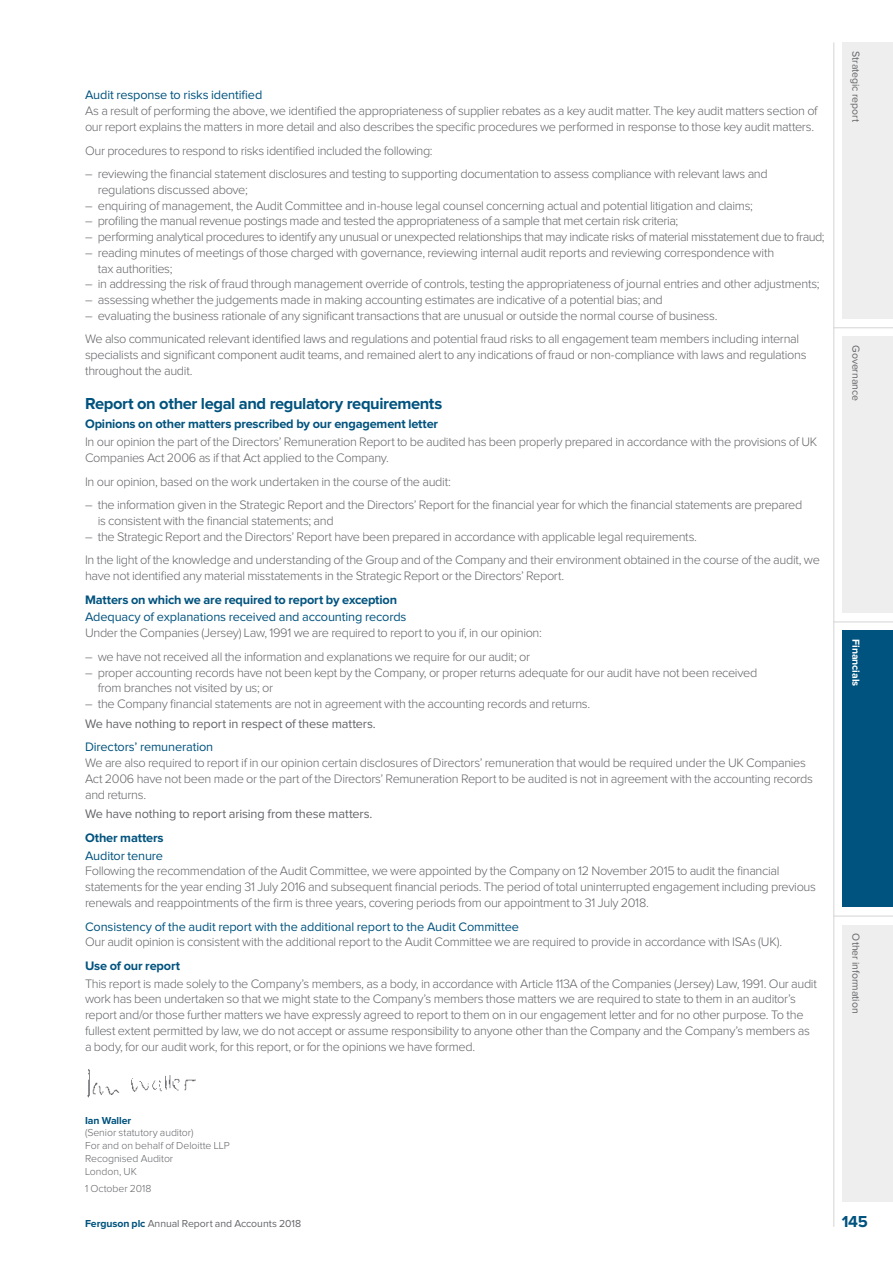
<style>
.page{position:relative;width:893px;height:1263px;background:#fff}
.page>*{position:absolute;margin:0;border:0;box-sizing:border-box;transform-origin:0 0}
.t1{font:700 16.5px "Proxima Nova";letter-spacing:-.025em;color:#00537e}
.t2{font:300 12.75px/15.8px "Proxima Nova";letter-spacing:-.03em;color:#646569}
.t3{font:12.75px "Proxima Nova";letter-spacing:-.01em;color:#00537e}
.t4{font:700 12.75px "Proxima Nova";letter-spacing:-.015em;color:#00537e}
.t5{font:12.75px "Proxima Nova";letter-spacing:-.01em;color:#646569}
.t6{font:300 10.5px/12.8px "Proxima Nova";letter-spacing:-.005em;color:#646569}
.t7{font:10.5px "Proxima Nova";letter-spacing:-.005em;color:#646569}
.t8{font:700 10.5px "Proxima Nova";letter-spacing:-.01em;color:#fff}
.t9{font:700 10.5px "Proxima Nova";letter-spacing:-.01em;color:#00537e}
.s1{font-weight:700;color:#00537e}
</style>
<div class="page">
<img style="left:87px;top:1069px;width:109px;height:29px">
<div style="left:842px;top:43px;width:51px;height:276px;background:#eee"></div>
<div style="left:842px;top:337px;width:51px;height:276px;background:#eee"></div>
<div style="left:842px;top:631px;width:51px;height:276px;background:#00537e"></div>
<div style="left:842px;top:925px;width:51px;height:276px;background:#eee"></div>
<hr style="left:833px;top:43px;width:1px;height:1184px;background:#d4d4d5">
<hr style="left:833px;top:327px;width:60px;height:1px;background:#d4d4d5">
<hr style="left:833px;top:621px;width:60px;height:1px;background:#d4d4d5">
<hr style="left:833px;top:916px;width:60px;height:1px;background:#d4d4d5">
<p class="t3" style="left:85px;top:89px;width:179px">Audit response to risks identified</p>
<p class="t2" style="left:85px;top:104px;width:734px">As a result of performing the above, we identified the appropriateness of supplier rebates as a key audit matter. The key audit matters section of our report explains the matters in more detail and also describes the specific procedures we performed in response to those key audit matters.</p>
<p class="t2" style="left:85px;top:143px;width:349px">Our procedures to respond to risks identified included the following:</p>
<p class="t2" style="left:98px;top:167px;width:671px;text-indent:-13px">– reviewing the financial statement disclosures and testing to supporting documentation to assess compliance with relevant laws and regulations discussed above;</p>
<p class="t2" style="left:85px;top:198px;width:669px">– enquiring of management, the Audit Committee and in-house legal counsel concerning actual and potential litigation and claims;</p>
<p class="t2" style="left:85px;top:214px;width:595px">– profiling the manual revenue postings made and tested the appropriateness of a sample that met certain risk criteria;</p>
<p class="t2" style="left:85px;top:230px;width:741px">– performing analytical procedures to identify any unusual or unexpected relationships that may indicate risks of material misstatement due to fraud;</p>
<p class="t2" style="left:98px;top:245px;width:678px;text-indent:-13px">– reading minutes of meetings of those charged with governance, reviewing internal audit reports and reviewing correspondence with tax authorities;</p>
<p class="t2" style="left:85px;top:277px;width:736px">– in addressing the risk of fraud through management override of controls, testing the appropriateness of journal entries and other adjustments;</p>
<p class="t2" style="left:85px;top:293px;width:579px">– assessing whether the judgements made in making accounting estimates are indicative of a potential bias; and</p>
<p class="t2" style="left:85px;top:304px;width:716px;line-height:23.7px">– evaluating the business rationale of any significant transactions that are unusual or outside the normal course of business.<br>We also communicated relevant identified laws and regulations and potential fraud risks to all engagement team members including internal</p>
<p class="t2" style="left:85px;top:348px;width:723px">specialists and significant component audit teams, and remained alert to any indications of fraud or non-compliance with laws and regulations throughout the audit.</p>
<p class="t1" style="left:85px;top:396px;width:359px">Report on other legal and regulatory requirements</p>
<p class="t4" style="left:85px;top:418px;width:355px">Opinions on other matters prescribed by our engagement letter</p>
<p class="t2" style="left:85px;top:435px;width:734px">In our opinion the part of the Directors’ Remuneration Report to be audited has been properly prepared in accordance with the provisions of UK<br>Companies Act 2006 as if that Act applied to the Company.</p>
<p class="t2" style="left:85px;top:474px;width:367px">In our opinion, based on the work undertaken in the course of the audit:</p>
<p class="t2" style="left:98px;top:498px;width:706px;text-indent:-13px">– the information given in the Strategic Report and the Directors’ Report for the financial year for which the financial statements are prepared is consistent with the financial statements; and</p>
<p class="t2" style="left:85px;top:525px;width:736px;line-height:23.7px">– the Strategic Report and the Directors’ Report have been prepared in accordance with applicable legal requirements.<br>In the light of the knowledge and understanding of the Group and of the Company and their environment obtained in the course of the audit, we</p>
<p class="t2" style="left:85px;top:568px;width:481px">have not identified any material misstatements in the Strategic Report or the Directors’ Report.</p>
<p class="t4" style="left:85px;top:594px;width:314px">Matters on which we are required to report by exception</p>
<p class="t3" style="left:85px;top:611px;width:323px">Adequacy of explanations received and accounting records</p>
<p class="t2" style="left:85px;top:626px;width:458px">Under the Companies (Jersey) Law, 1991 we are required to report to you if, in our opinion:</p>
<p class="t2" style="left:85px;top:649px;width:447px">– we have not received all the information and explanations we require for our audit; or</p>
<p class="t2" style="left:98px;top:665px;width:661px;text-indent:-13px">– proper accounting records have not been kept by the Company, or proper returns adequate for our audit have not been received from branches not visited by us; or</p>
<p class="t2" style="left:85px;top:696px;width:507px">– the Company financial statements are not in agreement with the accounting records and returns.</p>
<p class="t5" style="left:85px;top:718px;width:292px">We have nothing to report in respect of these matters.</p>
<p class="t3" style="left:85px;top:741px;width:130px">Directors’ remuneration</p>
<p class="t2" style="left:85px;top:755px;width:729px">We are also required to report if in our opinion certain disclosures of Directors’ remuneration that would be required under the UK Companies<br>Act 2006 have not been made or the part of the Directors’ Remuneration Report to be audited is not in agreement with the accounting records and returns.</p>
<p class="t5" style="left:85px;top:808px;width:289px">We have nothing to report arising from these matters.</p>
<p class="t4" style="left:85px;top:832px;width:80px">Other matters</p>
<p class="t3" style="left:85px;top:849px;width:79px">Auditor tenure</p>
<p class="t2" style="left:85px;top:864px;width:732px">Following the recommendation of the Audit Committee, we were appointed by the Company on 12 November 2015 to audit the financial statements for the year ending 31 July 2016 and subsequent financial periods. The period of total uninterrupted engagement including previous renewals and reappointments of the firm is three years, covering periods from our appointment to 31 July 2018.</p>
<p class="t3" style="left:85px;top:920px;width:435px">Consistency of the audit report with the additional report to the Audit Committee</p>
<p class="t2" style="left:85px;top:935px;width:699px">Our audit opinion is consistent with the additional report to the Audit Committee we are required to provide in accordance with ISAs (UK).</p>
<p class="t4" style="left:85px;top:960px;width:96px">Use of our report</p>
<p class="t2" style="left:85px;top:976px;width:733px">This report is made solely to the Company’s members, as a body, in accordance with Article 113A of the Companies (Jersey) Law, 1991. Our audit work has been undertaken so that we might state to the Company’s members those matters we are required to state to them in an auditor’s report and/or those further matters we have expressly agreed to report to them on in our engagement letter and for no other purpose. To the fullest extent permitted by law, we do not accept or assume responsibility to anyone other than the Company and the Company’s members as a body, for our audit work, for this report, or for the opinions we have formed.</p>
<p class="t9" style="left:85px;top:1115px;width:48px">Ian Waller</p>
<p class="t6" style="left:85px;top:1127px;width:146px">(Senior statutory auditor)<br>For and on behalf of Deloitte LLP<br>Recognised Auditor<br>London, UK</p>
<p class="t6" style="left:85px;top:1182px;width:68px">1 October 2018</p>
<p class="t7" style="left:861px;top:51px;width:72px;rotate:90deg">Strategic report</p>
<p class="t7" style="left:861px;top:345px;width:57px;rotate:90deg">Governance</p>
<p class="t8" style="left:861px;top:639px;width:48px;rotate:90deg">Financials</p>
<p class="t7" style="left:861px;top:933px;width:81px;rotate:90deg">Other information</p>
<p class="t7" style="left:85px;top:1218px;width:218px"><span class="s1">Ferguson plc</span> Annual Report and Accounts 2018</p>
<p class="t1" style="left:842px;top:1214px;width:27px">145</p>
</div>
